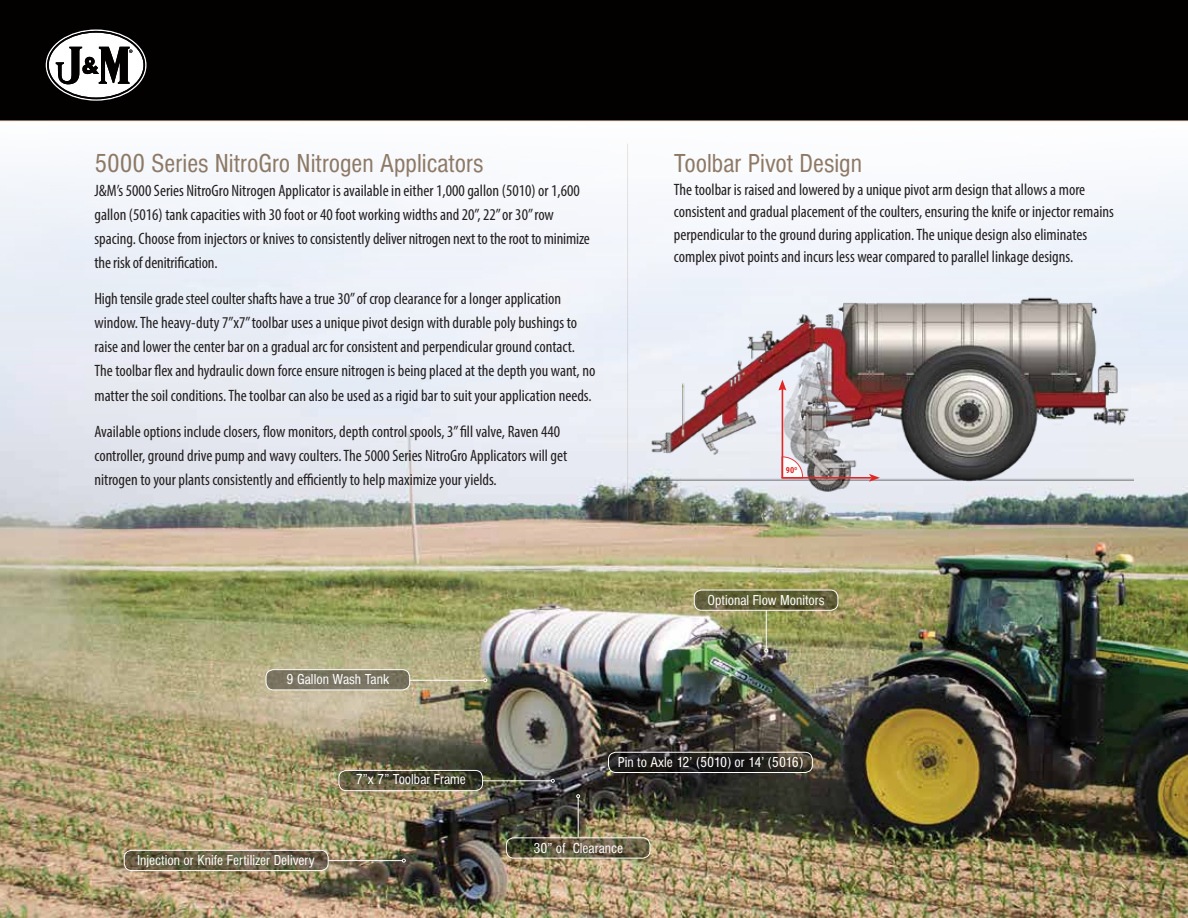
<style>
.page{position:relative;width:1188px;height:918px;background:#fff}
.page>*{position:absolute;margin:0;border:0;box-sizing:border-box;transform-origin:0 0}
.t1{font:condensed 27px "Nimbus Sans DOT";color:#8d7966}
.t2{font:condensed 16.5px/24px "Myriad Pro";color:#231f20}
.t3{font:condensed 15px "Nimbus Sans DOT";color:#fff}
.t4{font:700 8.4px "Roboto Condensed";color:#e12726}
</style>
<div class="page">
<img style="left:0;top:459px;width:1188px;height:459px">
<div style="left:0;top:118px;width:1188px;height:341px;background:linear-gradient(to bottom,#fafcff,#e2e7f1)"></div>
<div style="left:0;top:0;width:1188px;height:121px;background:#030000"></div>
<svg style="left:45px;top:29px;width:102px;height:72px"></svg>
<hr style="left:0;top:120px;width:1188px;height:1px;background:#8d7966">
<hr style="left:627px;top:144px;width:1px;height:378px;background:#8d7966">
<svg style="left:608px;top:752px;width:204px;height:20px;background:#24211e"></svg>
<div style="left:608px;top:752px;width:205px;height:21px;border:1px solid #fff;border-radius:7px"></div>
<svg style="left:506px;top:838px;width:144px;height:20px;background:#5c553d"></svg>
<div style="left:506px;top:837px;width:144px;height:21px;border:1px solid #fff;border-radius:8px"></div>
<hr style="left:578px;top:798px;width:1px;height:39px;background:#fff">
<svg style="left:576px;top:794px;width:4px;height:4px"></svg>
<svg style="left:339px;top:770px;width:144px;height:21px;background:#4a4732"></svg>
<div style="left:339px;top:770px;width:144px;height:21px;border:1px solid #fff;border-radius:8px"></div>
<hr style="left:482px;top:780px;width:69px;height:1px;background:#fff">
<svg style="left:551px;top:779px;width:4px;height:4px"></svg>
<svg style="left:694px;top:590px;width:144px;height:20px;background:#5d5c35"></svg>
<div style="left:694px;top:590px;width:144px;height:21px;border:1px solid #fff;border-radius:8px"></div>
<hr style="left:766px;top:610px;width:1px;height:39px;background:#fff">
<svg style="left:764px;top:649px;width:4px;height:3px"></svg>
<svg style="left:124px;top:850px;width:204px;height:21px;background:#686046"></svg>
<div style="left:124px;top:850px;width:205px;height:21px;border:1px solid #fff;border-radius:7px"></div>
<hr style="left:328px;top:860px;width:74px;height:1px;background:#fff">
<svg style="left:402px;top:859px;width:4px;height:3px"></svg>
<div style="left:266px;top:670px;width:144px;height:20px;background:#787360;border-radius:8px"></div>
<div style="left:266px;top:669px;width:144px;height:21px;border:1px solid #fff;border-radius:8px"></div>
<hr style="left:410px;top:680px;width:74px;height:1px;background:#fff">
<svg style="left:483px;top:678px;width:4px;height:4px"></svg>
<img style="left:643px;top:262px;width:491px;height:258px">
<svg style="left:781px;top:456px;width:22px;height:23px"></svg>
<hr style="left:782px;top:477px;width:90px;height:2px;background:#e12726">
<svg style="left:869px;top:474px;width:11px;height:8px"></svg>
<hr style="left:782px;top:388px;width:1px;height:90px;background:#e12726">
<svg style="left:778px;top:380px;width:8px;height:11px"></svg>
<h1 class="t1" style="left:94px;top:149px;width:390px">5000 Series NitroGro Nitrogen Applicators</h1>
<p class="t2" style="left:94px;top:179px;width:497px">J&amp;M’s 5000 Series NitroGro Nitrogen Applicator is available in either 1,000 gallon (5010) or 1,600 gallon (5016) tank capacities with 30 foot or 40 foot working widths and 20”, 22” or 30” row spacing. Choose from injectors or knives to consistently deliver nitrogen next to the root to minimize the risk of denitrification.</p>
<p class="t2" style="left:94px;top:287px;width:502px">High tensile grade steel coulter shafts have a true 30” of crop clearance for a longer application window. The heavy-duty 7”x7” toolbar uses a unique pivot design with durable poly bushings to raise and lower the center bar on a gradual arc for consistent and perpendicular ground contact.<br>The toolbar flex and hydraulic down force ensure nitrogen is being placed at the depth you want, no matter the soil conditions. The toolbar can also be used as a rigid bar to suit your application needs.</p>
<p class="t2" style="left:94px;top:419px;width:474px">Available options include closers, flow monitors, depth control spools, 3” fill valve, Raven 440 controller, ground drive pump and wavy coulters. The 5000 Series NitroGro Applicators will get nitrogen to your plants consistently and efficiently to help maximize your yields.</p>
<h1 class="t1" style="left:674px;top:149px;width:190px">Toolbar Pivot Design</h1>
<p class="t2" style="left:674px;top:178px;width:441px;line-height:22.5px">The toolbar is raised and lowered by a unique pivot arm design that allows a more consistent and gradual placement of the coulters, ensuring the knife or injector remains perpendicular to the ground during application. The unique design also eliminates complex pivot points and incurs less wear compared to parallel linkage designs.</p>
<p class="t4" style="left:786px;top:464px;width:13px">90º</p>
<p class="t3" style="left:287px;top:671px;width:104px">9 Gallon Wash Tank</p>
<p class="t3" style="left:356px;top:771px;width:112px">7”x 7” Toolbar Frame</p>
<p class="t3" style="left:707px;top:592px;width:119px">Optional Flow Monitors</p>
<p class="t3" style="left:618px;top:754px;width:187px">Pin to Axle 12’ (5010) or 14’ (5016)</p>
<p class="t3" style="left:137px;top:853px;width:179px">Injection or Knife Fertilizer Delivery</p>
<p class="t3" style="left:533px;top:840px;width:91px">30” of Clearance</p>
</div>
